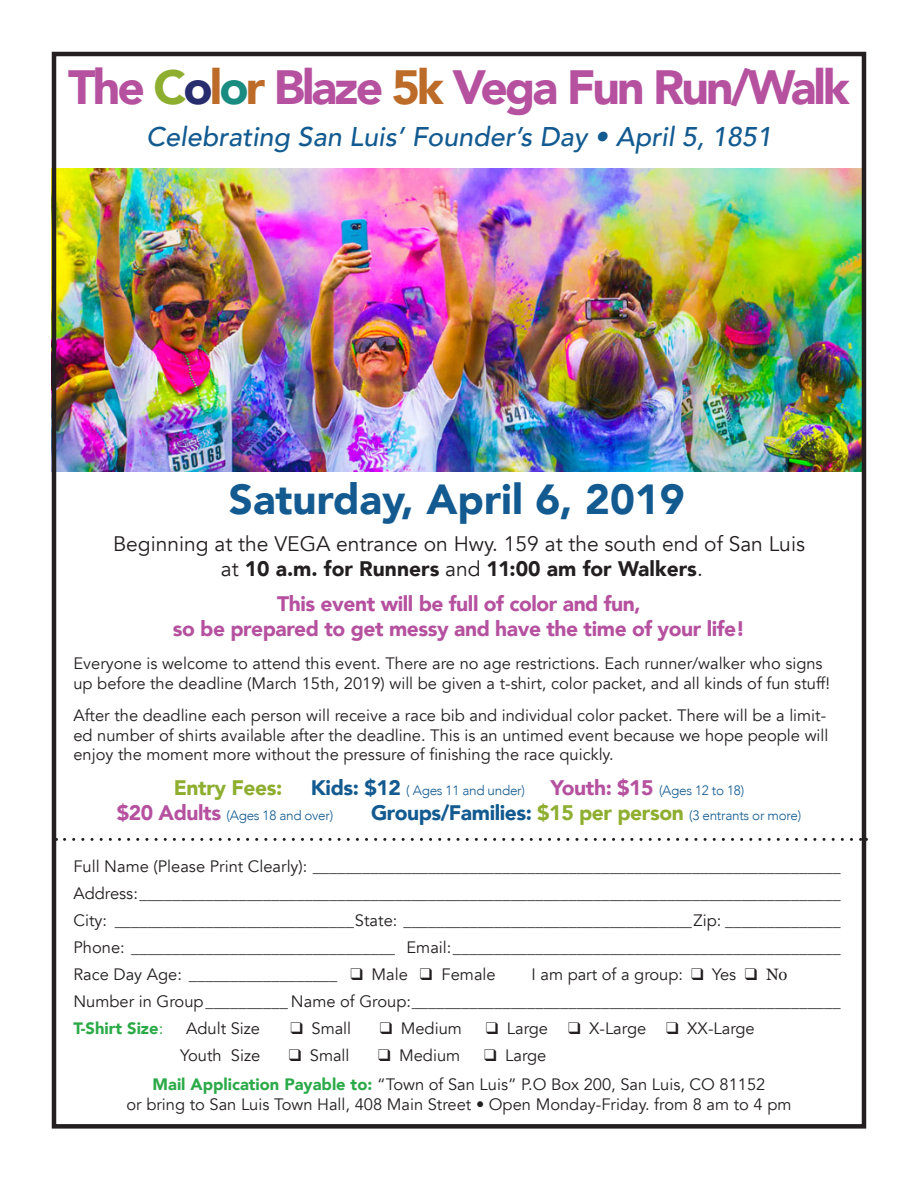
<style>
.page{position:relative;width:918px;height:1188px;background:#fff}
.page>*{position:absolute;margin:0;border:0;box-sizing:border-box;transform-origin:0 0}
.t1{font:900 48px "Avenir";letter-spacing:-.06em;color:#b5519f}
.t2{font:900 42px "Avenir";color:#125a90}
.t3{font:italic 500 27px "Avenir";color:#125a90}
.t4{font:21px/25.2px "Avenir";color:#231f20;text-align:center}
.t5{font:900 21px "Avenir";letter-spacing:-.02em;color:#b5519f}
.t6{font:900 21px "Avenir";letter-spacing:-.02em;color:#8eae2f}
.t7{font:16.5px/19.8px "Avenir";color:#231f20}
.t8{font:300 13.5px "Avenir";letter-spacing:-.02em;color:#125a90}
.s1{color:#8eae2f}
.s2{color:#272c6d}
.s3{color:#bc6b28}
.s4{color:#198b81}
.s5{font-weight:900}
.s6{font-weight:900;font-size:21px}
.s7{font-weight:900;font-size:21px;color:#b5519f}
.s8{font-weight:900;font-size:21px;color:#8eae2f}
.s9{font-family:"Georgia"}
.s10{font-weight:900;color:#2caa49}
.s11{color:#2caa49}
</style>
<div class="page">
<img style="left:57px;top:168px;width:804px;height:304px">
<div style="left:52px;top:52px;width:814px;height:1077px;border:4px solid #231f20"></div>
<svg style="left:64px;top:838px;width:803px;height:3px"></svg>
<p class="t1" style="left:68px;top:46px;width:783px">The <span class="s1">C</span><span class="s2">o</span><span class="s3">l</span><span class="s4">o</span><span class="s3">r</span> Blaze <span class="s3">5k</span> Vega Fun Run/Walk</p>
<p class="t3" style="left:146px;top:121px;width:627px">Celebrating San Luis’ Founder’s Day • April 5, 1851</p>
<p class="t2" style="left:229px;top:463px;width:457px">Saturday, April 6, 2019</p>
<p class="t4" style="left:113px;top:532px;width:693px">Beginning at the VEGA entrance on Hwy. 159 at the south end of San Luis at <span class="s5">10 a.m. for Runners</span> and <span class="s5">11:00 am for Walkers</span>.</p>
<p class="t5" style="left:277px;top:585px;width:365px">This event will be full of color and fun,</p>
<p class="t5" style="left:173px;top:611px;width:574px">so be prepared to get messy and have the time of your life!</p>
<p class="t7" style="left:73px;top:654px;width:758px">Everyone is welcome to attend this event. There are no age restrictions. Each runner/walker who signs up before the deadline (March 15th, 2019) will be given a t-shirt, color packet, and all kinds of fun stuff!</p>
<p class="t7" style="left:73px;top:706px;width:757px">After the deadline each person will receive a race bib and individual color packet. There will be a limit&shy;ed number of shirts available after the deadline. This is an untimed event because we hope people will enjoy the moment more without the pressure of finishing the race quickly.</p>
<p class="t6" style="left:174px;top:769px;width:110px">Entry Fees:</p>
<p class="t8" style="left:311px;top:782px;width:435px"><span class="s6">Kids: $12</span> ( Ages 11 and under) <span class="s7">Youth: $15</span> (Ages 12 to 18)</p>
<p class="t8" style="left:117px;top:807px;width:218px"><span class="s7">$20 Adults</span> (Ages 18 and over)</p>
<p class="t8" style="left:371px;top:807px;width:432px"><span class="s6">Groups/Families:</span> <span class="s8">$15 per person</span> (3 entrants or more)</p>
<p class="t7" style="left:73px;top:853px;width:769px;line-height:27px">Full Name (Please Print Clearly): ________________________________________________________________<br>Address:_____________________________________________________________________________________</p>
<p class="t7" style="left:73px;top:911px;width:769px">City: _____________________________State: ___________________________________Zip: ______________</p>
<p class="t7" style="left:73px;top:938px;width:769px">Phone: ________________________________ Email:_______________________________________________</p>
<p class="t7" style="left:73px;top:965px;width:424px">Race Day Age: __________________ ❑ Male ❑ Female</p>
<p class="t7" style="left:532px;top:965px;width:258px">I am part of a group: ❑ Yes ❑ <span class="s9">No</span></p>
<p class="t7" style="left:73px;top:988px;width:769px;line-height:27px">Number in Group__________ Name of Group:____________________________________________________<br><span class="s10">T-Shirt Size</span><span class="s11">:</span></p>
<p class="t7" style="left:186px;top:1019px;width:75px">Adult Size</p>
<p class="t7" style="left:290px;top:1019px;width:62px">❑ Small</p>
<p class="t7" style="left:380px;top:1019px;width:84px">❑ Medium</p>
<p class="t7" style="left:486px;top:1019px;width:270px">❑ Large ❑ X-Large ❑ XX-Large</p>
<p class="t7" style="left:180px;top:1046px;width:82px">Youth Size</p>
<p class="t7" style="left:289px;top:1046px;width:62px">❑ Small</p>
<p class="t7" style="left:378px;top:1046px;width:84px">❑ Medium</p>
<p class="t7" style="left:484px;top:1046px;width:64px">❑ Large</p>
<p class="t7" style="left:153px;top:1074px;width:614px"><span class="s10">Mail Application Payable to:</span> “Town of San Luis” P.O Box 200, San Luis, CO 81152</p>
<p class="t7" style="left:127px;top:1094px;width:666px">or bring to San Luis Town Hall, 408 Main Street • Open Monday-Friday. from 8 am to 4 pm</p>
</div>
